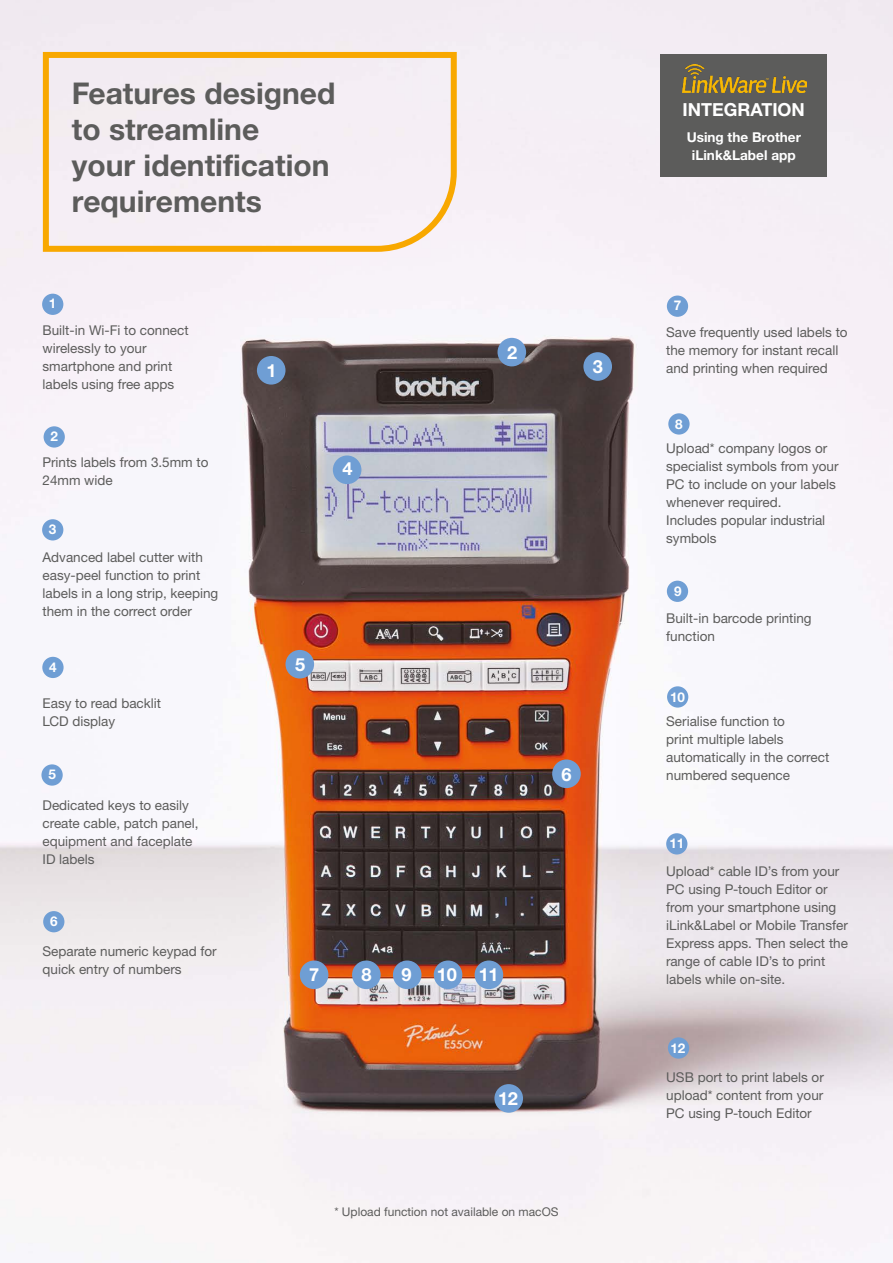
<style>
.page{position:relative;width:893px;height:1263px;background:#fff}
.page>*{position:absolute;margin:0;border:0;box-sizing:border-box;transform-origin:0 0}
.t1{font:700 30px/36px "Helvetica Neue LTW1 G";color:#5c5c5b}
.t2{font:700 18.15px "Helvetica Neue LTW1 G";color:#fff}
.t3{font:700 18px "Helvetica Neue LTW1 G";color:#fff}
.t4{font:700 13.65px/17.7px "Helvetica Neue LTW1 G";color:#fff;text-align:center}
.t5{font:13.5px/18px "Helvetica Neue LTW1 G";color:#5c5c5b}
.t6{font:700 13.5px "Helvetica Neue LTW1 G";color:#fff}
.t7{font:12px "Helvetica Neue LTW1 G";color:#5c5c5b}
</style>
<div class="page">
<img style="left:0;top:0;width:893px;height:1263px">
<div style="left:42px;top:294px;width:21px;height:21px;background:#6f9ed4;border-radius:50%"></div>
<div style="left:44px;top:426px;width:21px;height:22px;background:#6f9ed4;border-radius:50%"></div>
<div style="left:42px;top:519px;width:21px;height:21px;background:#6f9ed4;border-radius:50%"></div>
<div style="left:42px;top:657px;width:22px;height:21px;background:#6f9ed4;border-radius:50%"></div>
<div style="left:41px;top:764px;width:22px;height:22px;background:#6f9ed4;border-radius:50%"></div>
<div style="left:43px;top:911px;width:21px;height:21px;background:#6f9ed4;border-radius:50%"></div>
<div style="left:667px;top:296px;width:21px;height:21px;background:#6f9ed4;border-radius:50%"></div>
<div style="left:668px;top:413px;width:22px;height:22px;background:#6f9ed4;border-radius:50%"></div>
<div style="left:667px;top:581px;width:21px;height:21px;background:#6f9ed4;border-radius:50%"></div>
<div style="left:667px;top:686px;width:21px;height:22px;background:#6f9ed4;border-radius:50%"></div>
<div style="left:257px;top:356px;width:28px;height:29px;background:#6f9ed4;border-radius:50%"></div>
<div style="left:333px;top:455px;width:28px;height:29px;background:#6f9ed4;border-radius:50%"></div>
<div style="left:285px;top:650px;width:29px;height:28px;background:#6f9ed4;border-radius:50%"></div>
<div style="left:393px;top:960px;width:28px;height:29px;background:#6f9ed4;border-radius:50%"></div>
<div style="left:300px;top:960px;width:28px;height:29px;background:#6f9ed4;border-radius:50%"></div>
<div style="left:352px;top:960px;width:29px;height:29px;background:#6f9ed4;border-radius:50%"></div>
<div style="left:497px;top:338px;width:29px;height:28px;background:#6f9ed4;border-radius:50%"></div>
<div style="left:583px;top:352px;width:29px;height:29px;background:#6f9ed4;border-radius:50%"></div>
<div style="left:552px;top:759px;width:29px;height:29px;background:#6f9ed4;border-radius:50%"></div>
<div style="left:434px;top:960px;width:28px;height:29px;background:#6f9ed4;border-radius:50%"></div>
<div style="left:475px;top:960px;width:28px;height:29px;background:#6f9ed4;border-radius:50%"></div>
<div style="left:494px;top:1084px;width:29px;height:29px;background:#6f9ed4;border-radius:50%"></div>
<div style="left:660px;top:54px;width:167px;height:123px;background:#5c5c5b"></div>
<img style="left:682px;top:64px;width:124px;height:28px">
<div style="left:668px;top:1037px;width:21px;height:22px;background:#6f9ed4;border-radius:50%"></div>
<div style="left:666px;top:833px;width:21px;height:21px;background:#6f9ed4;border-radius:50%"></div>
<svg style="left:43px;top:52px;width:414px;height:200px"></svg>
<h1 class="t1" style="left:72px;top:75px;width:265px">Features designed to streamline<br>your identification requirements</h1>
<p class="t6" style="left:49px;top:295px;width:9px">1</p>
<p class="t5" style="left:43px;top:321px;width:148px">Built-in Wi-Fi to connect wirelessly to your smartphone and print labels using free apps</p>
<p class="t6" style="left:50px;top:428px;width:9px">2</p>
<p class="t5" style="left:43px;top:453px;width:167px">Prints labels from 3.5mm to<br>24mm wide</p>
<p class="t6" style="left:49px;top:521px;width:9px">3</p>
<p class="t5" style="left:43px;top:548px;width:177px">Advanced label cutter with easy-peel function to print labels in a long strip, keeping them in the correct order</p>
<p class="t6" style="left:49px;top:658px;width:9px">4</p>
<p class="t5" style="left:43px;top:694px;width:120px">Easy to read backlit<br>LCD display</p>
<p class="t6" style="left:49px;top:766px;width:9px">5</p>
<p class="t5" style="left:43px;top:796px;width:158px">Dedicated keys to easily create cable, patch panel, equipment and faceplate<br>ID labels</p>
<p class="t6" style="left:50px;top:913px;width:9px">6</p>
<p class="t5" style="left:43px;top:942px;width:176px">Separate numeric keypad for quick entry of numbers</p>
<h2 class="t2" style="left:266px;top:359px;width:12px">1</h2>
<h2 class="t2" style="left:342px;top:458px;width:12px">4</h2>
<h2 class="t2" style="left:295px;top:653px;width:12px">5</h2>
<h2 class="t2" style="left:507px;top:341px;width:12px">2</h2>
<h2 class="t2" style="left:309px;top:964px;width:12px">7</h2>
<h2 class="t2" style="left:362px;top:964px;width:12px">8</h2>
<h2 class="t2" style="left:401px;top:964px;width:12px">9</h2>
<h2 class="t2" style="left:437px;top:963px;width:63px">10 11</h2>
<h2 class="t2" style="left:593px;top:355px;width:12px">3</h2>
<h2 class="t2" style="left:561px;top:763px;width:12px">6</h2>
<h2 class="t2" style="left:498px;top:1087px;width:22px">12</h2>
<p class="t7" style="left:334px;top:1204px;width:226px">* Upload function not available on macOS</p>
<h3 class="t3" style="left:683px;top:99px;width:124px">INTEGRATION</h3>
<p class="t4" style="left:687px;top:128px;width:116px">Using the Brother iLink&amp;Label app</p>
<p class="t6" style="left:674px;top:297px;width:9px">7</p>
<p class="t5" style="left:666px;top:323px;width:183px">Save frequently used labels to the memory for instant recall and printing when required</p>
<p class="t6" style="left:675px;top:415px;width:9px">8</p>
<p class="t5" style="left:666px;top:439px;width:174px">Upload* company logos or specialist symbols from your<br>PC to include on your labels whenever required.<br>Includes popular industrial symbols</p>
<p class="t6" style="left:674px;top:583px;width:9px">9</p>
<p class="t5" style="left:666px;top:609px;width:147px">Built-in barcode printing function</p>
<p class="t6" style="left:670px;top:689px;width:16px">10</p>
<p class="t5" style="left:666px;top:712px;width:165px">Serialise function to<br>print multiple labels automatically in the correct numbered sequence</p>
<p class="t6" style="left:669px;top:835px;width:16px">11</p>
<p class="t5" style="left:666px;top:862px;width:183px">Upload* cable ID’s from your<br>PC using P-touch Editor or from your smartphone using iLink&amp;Label or Mobile Transfer<br>Express apps. Then select the range of cable ID’s to print labels while on-site.</p>
<p class="t6" style="left:671px;top:1040px;width:16px">12</p>
<p class="t5" style="left:666px;top:1068px;width:159px;text-align:justify">USB port to print labels or upload* content from your PC using P-touch Editor</p>
</div>
